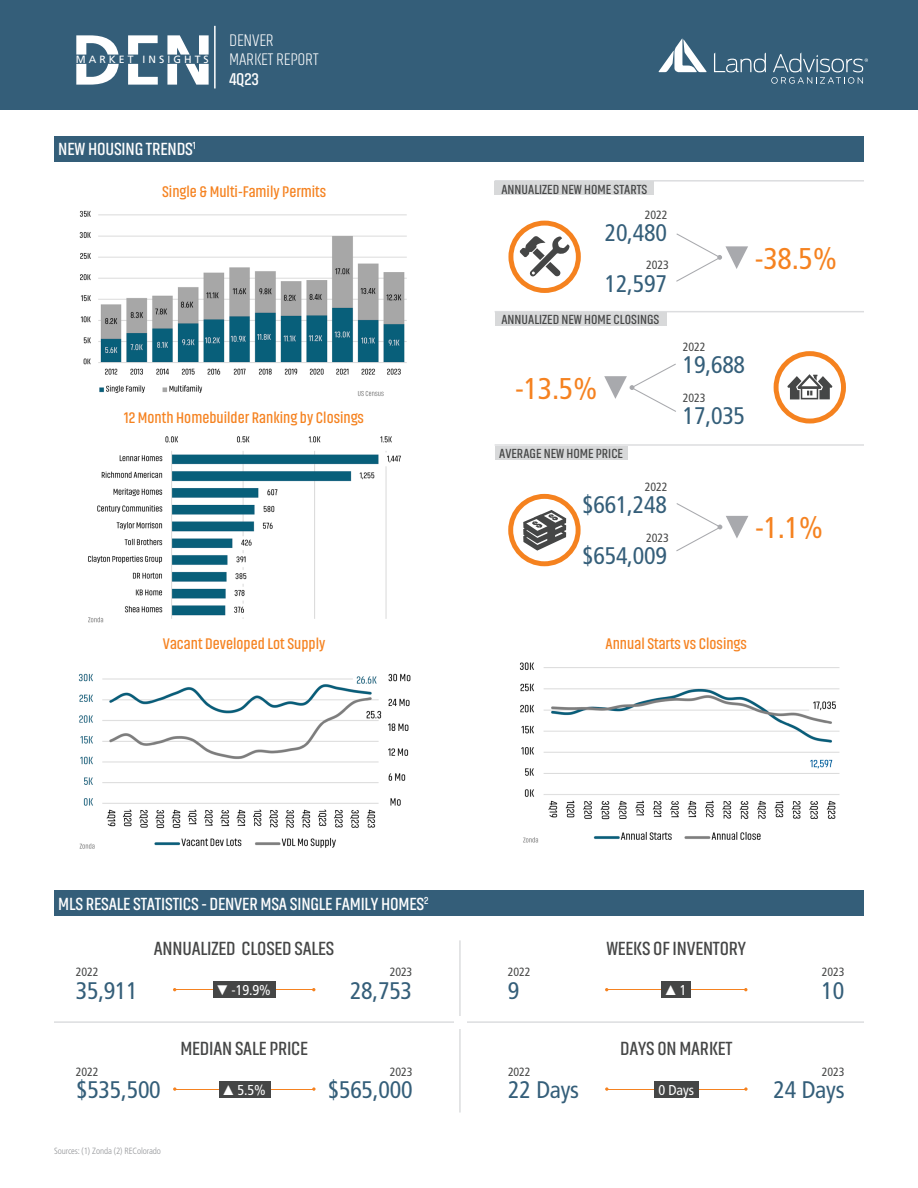
<style>
.page{position:relative;width:918px;height:1188px;background:#fff}
.page>*{position:absolute;margin:0;border:0;box-sizing:border-box;transform-origin:0 0}
.MLS_Housing_Stat_Left{font:condensed 30px "Frutiger LT Pro";color:#f58220}
.MLS_Housing_Stat_Right{font:condensed 30px "Frutiger LT Pro";color:#f58220}
.MLS_Housing_Stat_Right-2{font:condensed 24px "Frutiger LT Pro";letter-spacing:-.01em;color:#345e79}
.Body_Copy_01_Right{font:condensed 24px "Frutiger LT Pro";letter-spacing:-.01em;color:#345e79}
.Body_Copy_01_Left{font:condensed 24px "Frutiger LT Pro";letter-spacing:-.01em;color:#345e79}
.MLS_Housing_Stat_Left-2{font:condensed 24px "Frutiger LT Pro";letter-spacing:-.01em;color:#345e79}
.Body_Copy_Centered{font:600 19.5px "Akhand";letter-spacing:-.01em;color:#454646}
.Body_Copy_01_Left-2{font:600 18px "Akhand";letter-spacing:-.01em;color:#fff}
.t1{font:200 17.4px "Akhand";letter-spacing:-.01em;color:#fff}
.t2{font:600 17.4px "Akhand";color:#fff}
.Body_Copy_Centered-2{font:600 15.75px "Akhand";color:#f58220}
.Stat_Rate_Indented_Centered{font:condensed 14.25px "Frutiger LT Pro";letter-spacing:-.01em;color:#fff}
.Stat_Rate_Indented_Centered-2{font:14.25px "Arial Narrow";color:#fff}
.Subheadline_01_Left_Indented{font:600 13.5px "Akhand";color:#454646}
.Stat_Rate_Indented_Centered-3{font:600 13.5px "Akhand";color:#454646}
.MLS_Housing_Stat_Right-3{font:condensed 12px "Frutiger LT Pro";letter-spacing:-.01em;color:#454646}
.Body_Copy_01_Left-3{font:condensed 12px "Frutiger LT Pro";letter-spacing:-.01em;color:#454646}
.Body_Copy_01_Right-2{font:condensed 12px "Frutiger LT Pro";letter-spacing:-.01em;color:#454646}
.MLS_Housing_Stat_Left-3{font:condensed 12px "Frutiger LT Pro";letter-spacing:-.01em;color:#454646}
.t3{font:10.5px "Frutiger LT Pro";letter-spacing:.29em;color:#fff}
.t4{font:300 condensed 9px "Frutiger LT Pro";letter-spacing:-.01em;color:#939598}
.s1{font-family:"Arial Narrow";font-stretch:normal}
.s2{font-family:"Frutiger LT Pro";font-stretch:condensed}
</style>
<div class="page">
<div style="left:0;top:0;width:918px;height:109px;background:#345e79"></div>
<svg style="left:714px;top:52px;width:154px;height:32px"></svg>
<svg style="left:659px;top:39px;width:48px;height:33px"></svg>
<hr style="left:214px;top:26px;width:2px;height:62px;background:#fff">
<div style="left:508px;top:494px;width:73px;height:72px;border:5px solid #f5821f;border-radius:50%"></div>
<div style="left:774px;top:351px;width:72px;height:73px;border:5px solid #f5821f;border-radius:50%"></div>
<svg style="left:787px;top:374px;width:45px;height:25px"></svg>
<div style="left:508px;top:221px;width:73px;height:72px;border:5px solid #f5821f;border-radius:50%"></div>
<svg style="left:520px;top:236px;width:50px;height:41px"></svg>
<svg style="left:523px;top:510px;width:43px;height:41px"></svg>
<svg style="left:76px;top:35px;width:133px;height:50px"></svg>
<hr style="left:495px;top:311px;width:369px;height:1px;background:#dcdddf">
<hr style="left:495px;top:444px;width:369px;height:2px;background:#dcdddf">
<hr style="left:495px;top:180px;width:369px;height:2px;background:#dcdddf">
<div style="left:495px;top:182px;width:159px;height:13px;background:#d8d9da"></div>
<svg style="left:676px;top:233px;width:72px;height:49px"></svg>
<img style="left:520px;top:662px;width:320px;height:181px">
<div style="left:495px;top:312px;width:171px;height:14px;background:#d8d9da"></div>
<div style="left:495px;top:446px;width:133px;height:14px;background:#d8d9da"></div>
<img style="left:78px;top:673px;width:333px;height:176px">
<img style="left:88px;top:436px;width:313px;height:187px">
<img style="left:79px;top:210px;width:328px;height:186px">
<svg style="left:676px;top:503px;width:72px;height:49px"></svg>
<svg style="left:604px;top:363px;width:72px;height:49px"></svg>
<hr style="left:606px;top:989px;width:140px;height:1px;background:#f58220">
<hr style="left:54px;top:1021px;width:810px;height:2px;background:#dcdddf">
<hr style="left:459px;top:940px;width:2px;height:173px;background:#dcdddf">
<div style="left:454px;top:1016px;width:12px;height:12px;background:#fff"></div>
<div style="left:661px;top:981px;width:30px;height:17px;background:#454646"></div>
<hr style="left:607px;top:1089px;width:139px;height:1px;background:#f58220">
<div style="left:654px;top:1081px;width:45px;height:16px;background:#454646"></div>
<hr style="left:174px;top:989px;width:140px;height:1px;background:#f58220">
<div style="left:213px;top:981px;width:62px;height:17px;background:#454646"></div>
<hr style="left:174px;top:1089px;width:119px;height:1px;background:#f58220">
<hr style="left:196px;top:1089px;width:119px;height:1px;background:#f58220">
<div style="left:219px;top:1081px;width:51px;height:17px;background:#454646"></div>
<div style="left:54px;top:136px;width:810px;height:26px;background:#345e79"></div>
<div style="left:54px;top:890px;width:810px;height:26px;background:#345e79"></div>
<p class="t3" style="left:76px;top:53px;width:135px">MARKET INSIGHTS</p>
<p class="t1" style="left:229px;top:31px;width:46px">DENVER</p>
<p class="t1" style="left:229px;top:51px;width:91px">MARKET REPORT</p>
<p class="t2" style="left:229px;top:70px;width:31px">4Q23</p>
<p class="Body_Copy_01_Left-2" style="left:58px;top:140px;width:139px">NEW HOUSING TRENDS<sup>1</sup></p>
<p class="Body_Copy_Centered-2" style="left:162px;top:184px;width:166px">Single &amp; Multi-Family Permits</p>
<p class="Body_Copy_Centered-2" style="left:124px;top:410px;width:241px">12 Month Homebuilder Ranking by Closings</p>
<p class="Subheadline_01_Left_Indented" style="left:501px;top:182px;width:147px">ANNUALIZED NEW HOME STARTS</p>
<p class="MLS_Housing_Stat_Right-3" style="left:645px;top:207px;width:24px">2022</p>
<p class="MLS_Housing_Stat_Right-2" style="left:605px;top:219px;width:64px">20,480</p>
<p class="MLS_Housing_Stat_Right-3" style="left:646px;top:258px;width:24px">2023</p>
<p class="MLS_Housing_Stat_Right-2" style="left:605px;top:269px;width:64px">12,597</p>
<p class="Subheadline_01_Left_Indented" style="left:501px;top:313px;width:159px">ANNUALIZED NEW HOME CLOSINGS</p>
<p class="MLS_Housing_Stat_Right" style="left:515px;top:371px;width:84px">-13.5%</p>
<p class="Stat_Rate_Indented_Centered-3" style="left:499px;top:446px;width:125px">AVERAGE NEW HOME PRICE</p>
<p class="MLS_Housing_Stat_Right-3" style="left:645px;top:480px;width:24px">2022</p>
<p class="MLS_Housing_Stat_Right-2" style="left:582px;top:491px;width:86px">$661,248</p>
<p class="MLS_Housing_Stat_Right-3" style="left:646px;top:531px;width:24px">2023</p>
<p class="MLS_Housing_Stat_Right-2" style="left:582px;top:542px;width:86px">$654,009</p>
<p class="MLS_Housing_Stat_Left" style="left:755px;top:241px;width:84px">-38.5%</p>
<p class="MLS_Housing_Stat_Left-3" style="left:683px;top:340px;width:24px">2022</p>
<p class="MLS_Housing_Stat_Left-2" style="left:683px;top:351px;width:64px">19,688</p>
<p class="MLS_Housing_Stat_Left-3" style="left:683px;top:391px;width:24px">2023</p>
<p class="MLS_Housing_Stat_Left-2" style="left:683px;top:402px;width:64px">17,035</p>
<p class="MLS_Housing_Stat_Left" style="left:755px;top:510px;width:70px">-1.1%</p>
<p class="Body_Copy_Centered-2" style="left:163px;top:635px;width:164px">Vacant Developed Lot Supply</p>
<p class="Body_Copy_Centered-2" style="left:606px;top:635px;width:143px">Annual Starts vs Closings</p>
<p class="Body_Copy_01_Left-2" style="left:58px;top:894px;width:372px">MLS RESALE STATISTICS - DENVER MSA SINGLE FAMILY HOMES<sup>2</sup></p>
<p class="Body_Copy_Centered" style="left:154px;top:938px;width:182px">ANNUALIZED CLOSED SALES</p>
<p class="Body_Copy_Centered" style="left:606px;top:938px;width:141px">WEEKS OF INVENTORY</p>
<p class="Body_Copy_01_Left-3" style="left:76px;top:965px;width:24px">2022</p>
<p class="Body_Copy_01_Right-2" style="left:390px;top:965px;width:24px">2023</p>
<p class="Body_Copy_01_Left-3" style="left:508px;top:965px;width:24px">2022</p>
<p class="Body_Copy_01_Right-2" style="left:822px;top:965px;width:24px">2023</p>
<p class="Body_Copy_01_Left" style="left:76px;top:976px;width:64px">35,911</p>
<p class="Body_Copy_01_Right" style="left:350px;top:976px;width:64px">28,753</p>
<p class="Stat_Rate_Indented_Centered" style="left:218px;top:982px;width:55px"><span class="s1">▼</span>-19.9%</p>
<p class="Body_Copy_01_Left" style="left:508px;top:976px;width:13px">9</p>
<p class="Body_Copy_01_Right" style="left:821px;top:976px;width:24px">10</p>
<p class="Stat_Rate_Indented_Centered-2" style="left:666px;top:980px;width:22px">▲<span class="s2">1</span></p>
<p class="Body_Copy_Centered" style="left:180px;top:1038px;width:129px">MEDIAN SALE PRICE</p>
<p class="Body_Copy_Centered" style="left:620px;top:1038px;width:114px">DAYS ON MARKET</p>
<p class="Body_Copy_01_Left-3" style="left:76px;top:1065px;width:24px">2022</p>
<p class="Body_Copy_01_Right-2" style="left:390px;top:1065px;width:24px">2023</p>
<p class="Stat_Rate_Indented_Centered" style="left:224px;top:1082px;width:44px"><span class="s1">▲</span>5.5%</p>
<p class="Body_Copy_01_Left" style="left:76px;top:1076px;width:86px">$535,500</p>
<p class="Body_Copy_01_Right" style="left:328px;top:1076px;width:86px">$565,000</p>
<p class="Body_Copy_01_Left-3" style="left:508px;top:1065px;width:24px">2022</p>
<p class="Body_Copy_01_Right-2" style="left:822px;top:1065px;width:24px">2023</p>
<p class="Body_Copy_01_Left" style="left:508px;top:1076px;width:72px">22 Days</p>
<p class="Stat_Rate_Indented_Centered" style="left:659px;top:1081px;width:37px">0 Days</p>
<p class="Body_Copy_01_Right" style="left:774px;top:1076px;width:72px">24 Days</p>
<p class="t4" style="left:54px;top:1146px;width:109px">Sources: (1) Zonda (2) REColorado</p>
</div>
